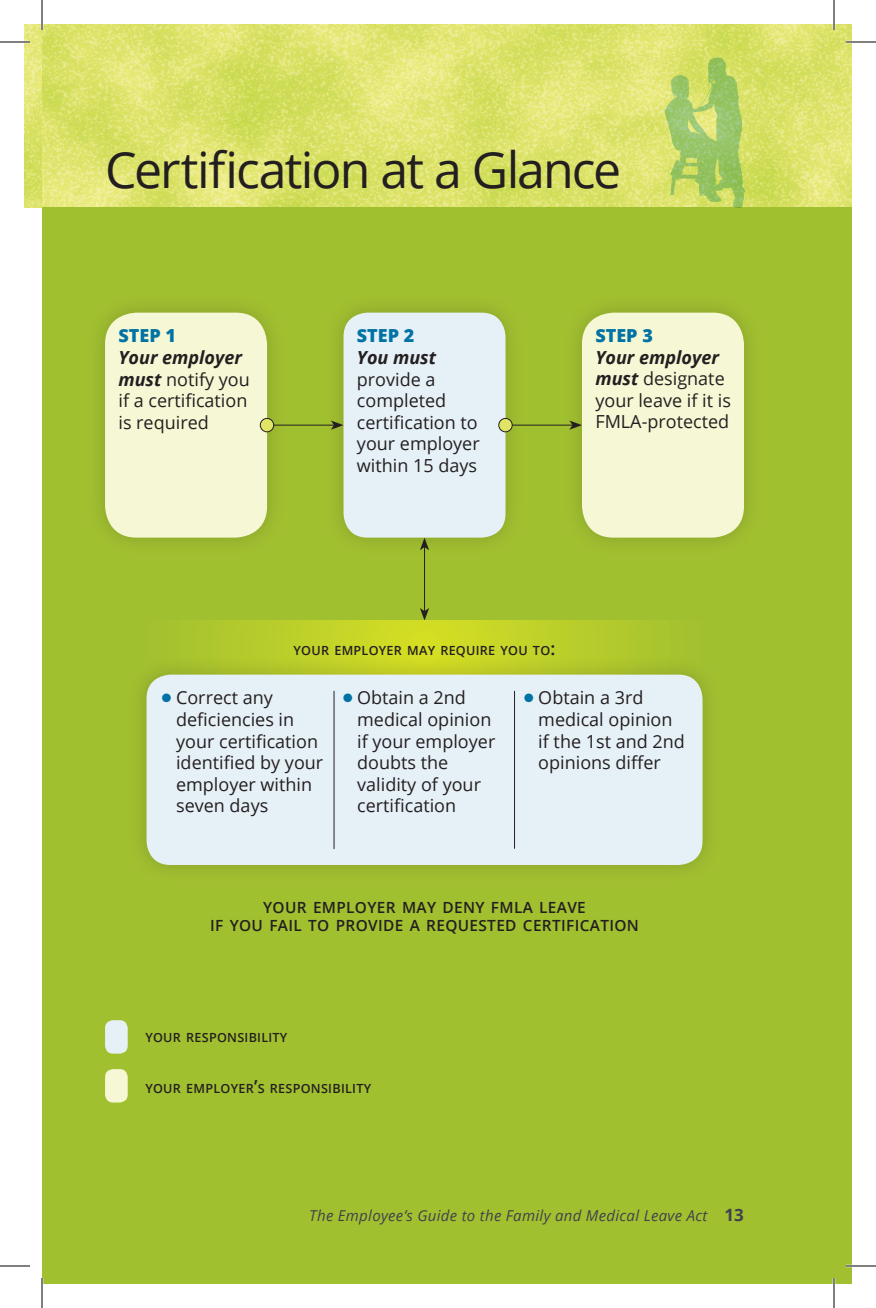
<style>
.page{position:relative;width:876px;height:1308px;background:#fff}
.page>*{position:absolute;margin:0;border:0;box-sizing:border-box;transform-origin:0 0}
.t1{font:50px "Open Sans";letter-spacing:-.035em;color:#231f20}
.t2{font:18px/21.6px "Open Sans";color:#231f20}
.t3{font:800 18px "Open Sans";color:#0073a4}
.t4{font:italic 700 18px "Open Sans";color:#231f20}
.t5{font:600 15.4px/18px "Open Sans";letter-spacing:.02em;color:#231f20;text-align:center}
.t6{font:italic 15px "Open Sans";letter-spacing:.02em;color:#40424b}
.t7{font:600 12.6px "Open Sans";letter-spacing:.02em;color:#231f20}
.s1{font-weight:700;font-style:italic}
.s2{font-size:18px}
.s3{color:#0073a4}
.s4{font-weight:700;font-style:normal;font-size:17px}
</style>
<div class="page">
<img style="left:24px;top:24px;width:828px;height:184px">
<div style="left:42px;top:208px;width:810px;height:1076px;background:#a1c030"></div>
<img style="left:708px;top:57px;width:12px;height:28px">
<div style="left:85px;top:292px;width:203px;height:266px;background:#9ebc2f"></div>
<div style="left:105px;top:313px;width:162px;height:225px;background:#f5f7d5;border-radius:31px"></div>
<div style="left:562px;top:292px;width:203px;height:266px;background:#9ebc2f"></div>
<div style="left:582px;top:313px;width:162px;height:225px;background:#f5f7d5;border-radius:31px"></div>
<div style="left:323px;top:292px;width:203px;height:266px;background:#9ebc2f"></div>
<div style="left:344px;top:313px;width:162px;height:225px;background:#e6f0f7;border-radius:24px"></div>
<hr style="left:267px;top:425px;width:67px;height:1px;background:#231f20">
<svg style="left:331px;top:421px;width:13px;height:9px"></svg>
<div style="left:260px;top:418px;width:14px;height:14px;background:#e0e565;border-radius:50%"></div>
<div style="left:260px;top:418px;width:14px;height:14px;border:1px solid #231f20;border-radius:50%"></div>
<hr style="left:506px;top:425px;width:67px;height:1px;background:#231f20">
<svg style="left:569px;top:421px;width:13px;height:9px"></svg>
<div style="left:499px;top:418px;width:13px;height:14px;background:#e0e565;border-radius:50%"></div>
<div style="left:498px;top:418px;width:15px;height:14px;border:1px solid #231f20;border-radius:50%"></div>
<hr style="left:424px;top:547px;width:1px;height:64px;background:#231f20">
<svg style="left:420px;top:608px;width:9px;height:13px"></svg>
<svg style="left:420px;top:538px;width:9px;height:12px"></svg>
<svg style="left:202px;top:621px;width:446px;height:33px;background:#c0d228"></svg>
<div style="left:126px;top:654px;width:597px;height:231px;background:#231f20;opacity:.2"></div>
<div style="left:147px;top:675px;width:556px;height:190px;background:#e6f0f7;border-radius:24px"></div>
<hr style="left:514px;top:691px;width:1px;height:157px;background:#231f20">
<hr style="left:334px;top:691px;width:1px;height:158px;background:#231f20">
<div style="left:105px;top:1069px;width:23px;height:34px;background:#f5f7d5;border-radius:8px"></div>
<div style="left:105px;top:1020px;width:23px;height:34px;background:#e6f0f7;border-radius:8px"></div>
<hr style="left:0;top:41px;width:30px;height:2px;background:#fff">
<hr style="left:846px;top:41px;width:30px;height:2px;background:#fff">
<hr style="left:846px;top:1265px;width:30px;height:2px;background:#fff">
<hr style="left:41px;top:0;width:2px;height:30px;background:#fff">
<hr style="left:833px;top:0;width:2px;height:30px;background:#fff">
<hr style="left:833px;top:1278px;width:2px;height:30px;background:#fff">
<hr style="left:0;top:42px;width:30px;height:1px;background:#000">
<hr style="left:846px;top:42px;width:30px;height:1px;background:#000">
<hr style="left:0;top:1266px;width:30px;height:1px;background:#000">
<hr style="left:846px;top:1266px;width:30px;height:1px;background:#000">
<hr style="left:42px;top:0;width:1px;height:30px;background:#000">
<hr style="left:42px;top:1278px;width:1px;height:30px;background:#000">
<hr style="left:834px;top:0;width:1px;height:30px;background:#000">
<hr style="left:834px;top:1278px;width:1px;height:30px;background:#000">
<h1 class="t1" style="left:105px;top:136px;width:518px">Certification at a Glance</h1>
<p class="t3" style="left:118px;top:322px;width:59px">STEP 1</p>
<p class="t2" style="left:118px;top:346px;width:133px"><span class="s1">Your employer must</span> notify you if a certification is required</p>
<p class="t3" style="left:357px;top:322px;width:59px">STEP 2</p>
<p class="t4" style="left:357px;top:345px;width:81px">You must</p>
<p class="t2" style="left:357px;top:368px;width:124px">provide a completed certification to your employer within 15 days</p>
<p class="t3" style="left:595px;top:322px;width:59px">STEP 3</p>
<p class="t2" style="left:595px;top:346px;width:137px"><span class="s1">Your employer must</span> designate your leave if it is<br>FMLA-protected</p>
<p class="t7" style="left:294px;top:641px;width:263px">YOUR EMPLOYER MAY REQUIRE YOU TO<span class="s2">:</span></p>
<p class="t2" style="left:357px;top:687px;width:140px;text-indent:-14px"><span class="s3">●</span> Obtain a 2nd medical opinion if your employer doubts the validity of your certification</p>
<p class="t2" style="left:176px;top:687px;width:149px;text-indent:-14px"><span class="s3">●</span> Correct any deficiencies in your certification identified by your employer within seven days</p>
<p class="t2" style="left:538px;top:687px;width:148px;text-indent:-14px"><span class="s3">●</span> Obtain a 3rd medical opinion if the 1st and 2nd opinions differ</p>
<p class="t5" style="left:210px;top:898px;width:430px">YOUR EMPLOYER MAY DENY FMLA LEAVE<br>IF YOU FAIL TO PROVIDE A REQUESTED CERTIFICATION</p>
<p class="t7" style="left:145px;top:1028px;width:144px">YOUR RESPONSIBILITY</p>
<p class="t7" style="left:145px;top:1079px;width:227px">YOUR EMPLOYER<span class="s2">’</span>S RESPONSIBILITY</p>
<p class="t6" style="left:309px;top:1205px;width:436px">The Employee’s Guide to the Family and Medical Leave Act <span class="s4">13</span></p>
</div>
